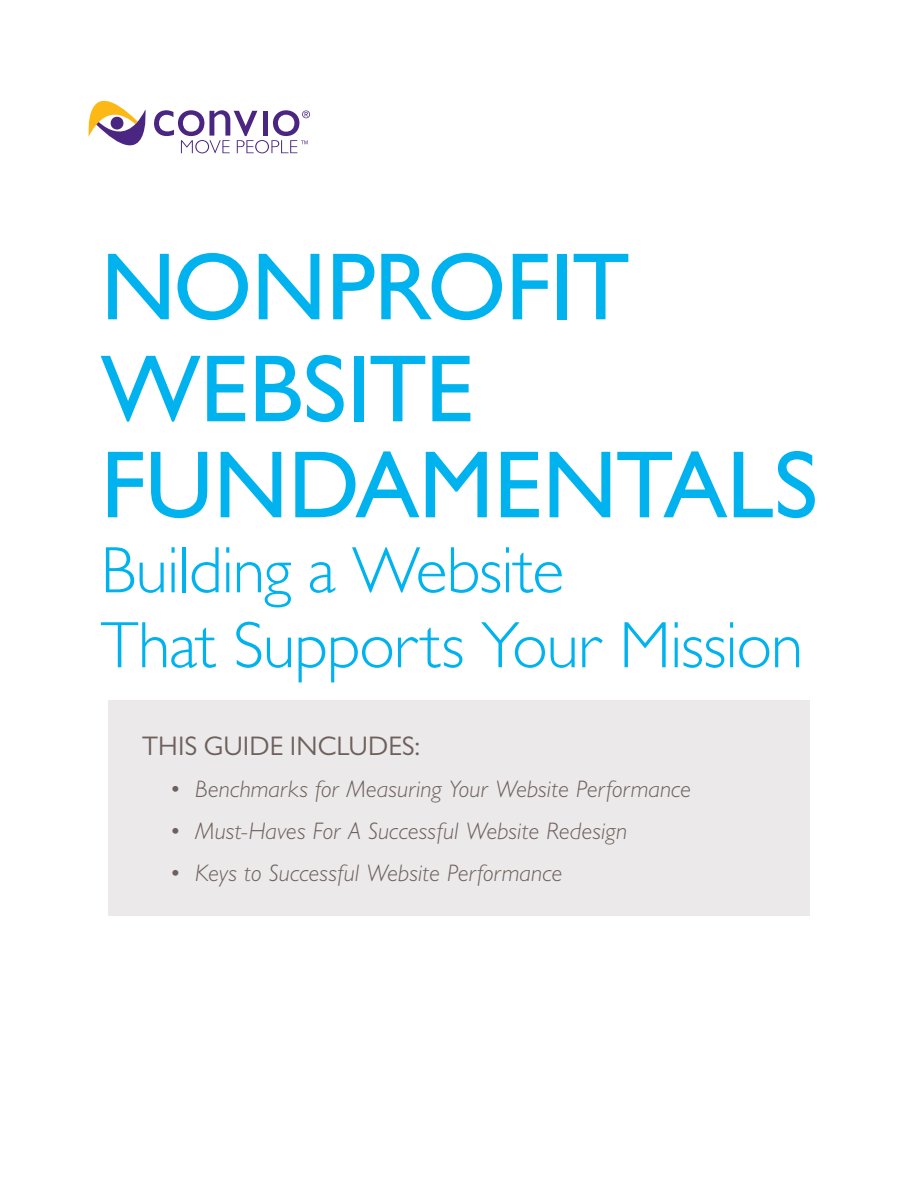
<style>
.page{position:relative;width:918px;height:1188px;background:#fff}
.page>*{position:absolute;margin:0;border:0;box-sizing:border-box;transform-origin:0 0}
.Image_Caption{font:500 96px/96px "Gill Sans MT Pro";letter-spacing:-.01em;color:#00b3ee}
.Image_Caption-2{font:300 66px/75px "Gill Sans MT Pro";letter-spacing:-.015em;color:#00b3ee}
.t1{font:27px "Gill Sans MT Pro";letter-spacing:.005em;color:#6d605d}
.t2{font:italic 300 24px "Gill Sans MT Pro";letter-spacing:.01em;color:#6d605d}
</style>
<div class="page">
<svg style="left:89px;top:101px;width:221px;height:52px"></svg>
<div style="left:108px;top:700px;width:702px;height:216px;background:#ebe9e9"></div>
<p class="Image_Caption" style="left:101px;top:238px;width:531px">NONPROFIT</p>
<p class="Image_Caption" style="left:101px;top:340px;width:719px">WEBSITE<br>FUNDAMENTALS</p>
<p class="Image_Caption-2" style="left:101px;top:532px;width:704px">Building a Website<br>That Supports Your Mission</p>
<p class="t1" style="left:142px;top:730px;width:280px">THIS GUIDE INCLUDES:</p>
<p class="t2" style="left:169px;top:774px;width:523px">• Benchmarks for Measuring Your Website Performance</p>
<p class="t2" style="left:169px;top:816px;width:459px">• Must-Haves For A Successful Website Redesign</p>
<p class="t2" style="left:169px;top:858px;width:394px">• Keys to Successful Website Performance</p>
</div>
